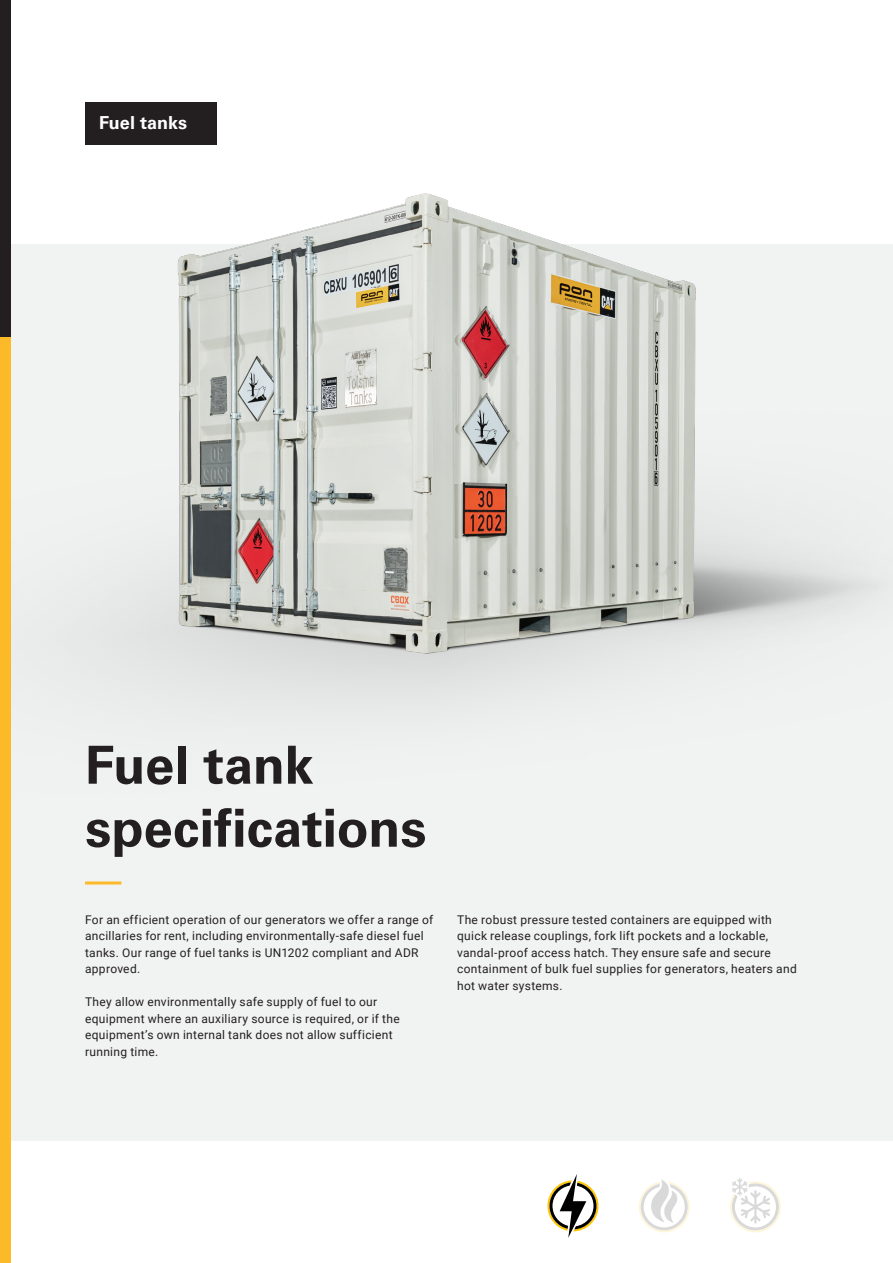
<style>
.page{position:relative;width:893px;height:1263px;background:#fff}
.page>*{position:absolute;margin:0;border:0;box-sizing:border-box;transform-origin:0 0}
.Text{font:700 52.5px/63px "Univers";color:#231f20}
.Text-2{font:700 18px "Univers";color:#fff}
.Text-3{font:12px/16.5px "Roboto";letter-spacing:.025em;color:#231f20}
</style>
<div class="page">
<div style="left:0;top:244px;width:893px;height:896px;background:#f1f2f2"></div>
<div style="left:0;top:0;width:11px;height:1263px;background:#fdba28"></div>
<div style="left:0;top:0;width:11px;height:337px;background:#231f20"></div>
<div style="left:85px;top:102px;width:132px;height:42px;background:#231f20"></div>
<hr style="left:85px;top:881px;width:36px;height:3px;background:#fdba28">
<img style="left:81px;top:144px;width:803px;height:561px">
<svg style="left:547px;top:1174px;width:51px;height:64px"></svg>
<svg style="left:639px;top:1179px;width:51px;height:53px"></svg>
<svg style="left:730px;top:1178px;width:51px;height:54px"></svg>
<p class="Text-2" style="left:99px;top:112px;width:90px">Fuel tanks</p>
<p class="Text" style="left:85px;top:734px;width:343px">Fuel tank specifications</p>
<p class="Text-3" style="left:85px;top:911px;width:350px">For an efficient operation of our generators we offer a range of ancillaries for rent, including environmentally-safe diesel fuel tanks. Our range of fuel tanks is UN1202 compliant and ADR approved.</p>
<p class="Text-3" style="left:85px;top:993px;width:316px">They allow environmentally safe supply of fuel to our equipment where an auxiliary source is required, or if the equipment’s own internal tank does not allow sufficient running time.</p>
<p class="Text-3" style="left:457px;top:911px;width:316px">The robust pressure tested containers are equipped with</p>
<p class="Text-3" style="left:457px;top:927px;width:313px">quick release couplings, fork lift pockets and a lockable,</p>
<p class="Text-3" style="left:457px;top:944px;width:341px">vandal-proof access hatch. They ensure safe and secure containment of bulk fuel supplies for generators, heaters and hot water systems.</p>
</div>
